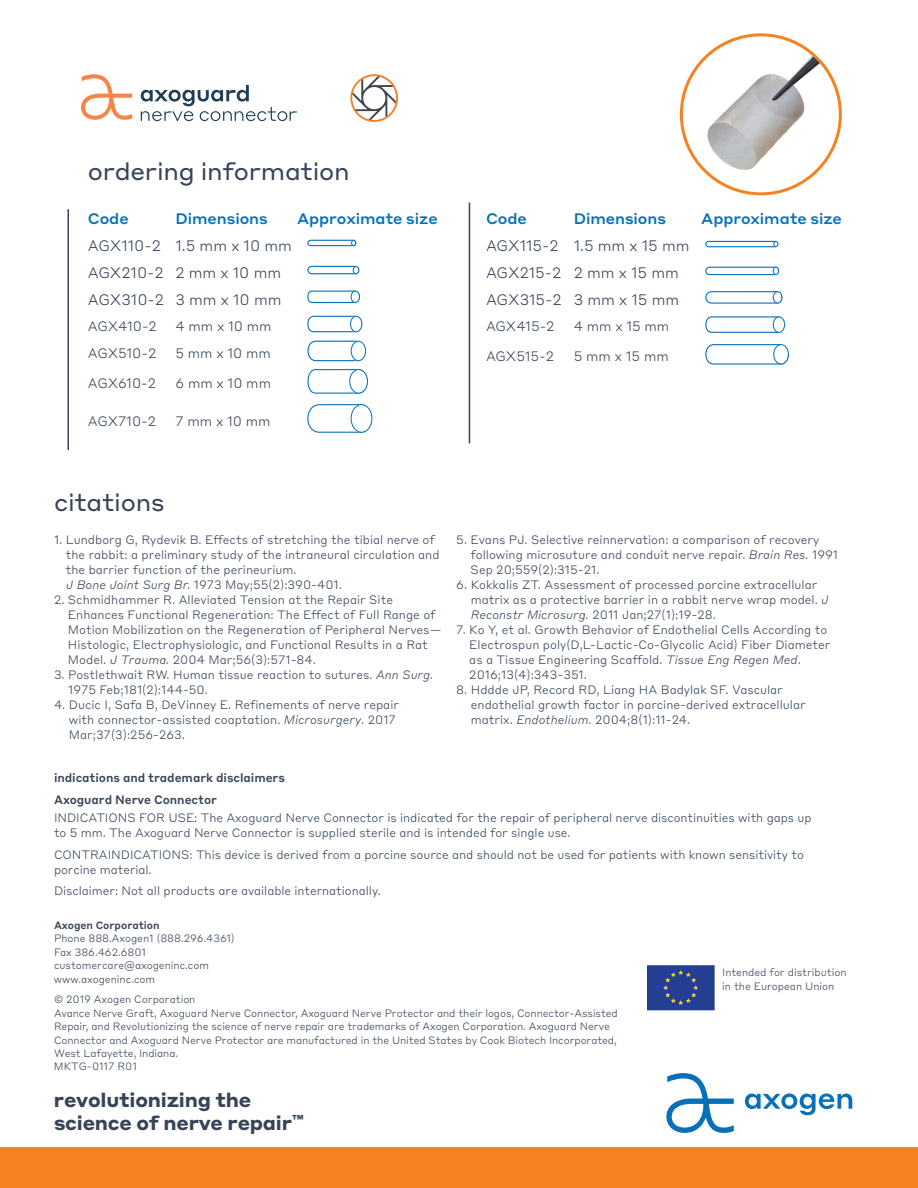
<style>
.page{position:relative;width:918px;height:1188px;background:#fff}
.page>*{position:absolute;margin:0;border:0;box-sizing:border-box;transform-origin:0 0}
.t1{font:24px "Styrene A";letter-spacing:-.01em;color:#384358}
.t2{font:700 19.5px/22.5px "Styrene A";letter-spacing:-.01em;color:#384358}
.front_text{font:300 15px "Styrene B";letter-spacing:-.005em;color:#384358}
.front_text-2{font:500 15px "Styrene A";letter-spacing:-.005em;color:#0870b9}
.front_text-3{font:300 13.5px "Styrene B";letter-spacing:-.005em;color:#384358}
.front_text-4{font:300 12px/15px "Styrene B";color:#384358}
.front_text-5{font:500 12px "Styrene B";letter-spacing:-.005em;color:#384358}
.t3{font:300 10.5px/13.5px "Styrene B";letter-spacing:-.01em;color:#384358}
.s1{font-style:italic}
.s2{font-weight:500}
</style>
<div class="page">
<svg style="left:81px;top:74px;width:51px;height:46px"></svg>
<svg style="left:141px;top:85px;width:156px;height:36px"></svg>
<hr style="left:68px;top:209px;width:1px;height:241px;background:#384358">
<svg style="left:307px;top:239px;width:50px;height:8px"></svg>
<svg style="left:307px;top:265px;width:52px;height:10px"></svg>
<div style="left:353px;top:266px;width:5px;height:8px;background:#fff;border-radius:50%"></div>
<div style="left:353px;top:266px;width:6px;height:8px;border:1px solid #0870b9;border-radius:50%"></div>
<svg style="left:307px;top:290px;width:53px;height:14px"></svg>
<div style="left:351px;top:291px;width:9px;height:12px;border:1px solid #0870b9;border-radius:50%"></div>
<svg style="left:307px;top:315px;width:55px;height:18px"></svg>
<div style="left:348px;top:316px;width:14px;height:16px;background:#fff;border-radius:50%"></div>
<div style="left:350px;top:316px;width:12px;height:16px;border:1px solid #0870b9;border-radius:50%"></div>
<svg style="left:307px;top:340px;width:59px;height:22px"></svg>
<div style="left:351px;top:341px;width:15px;height:20px;border:1px solid #0870b9;border-radius:50%"></div>
<svg style="left:307px;top:369px;width:61px;height:25px"></svg>
<div style="left:347px;top:370px;width:20px;height:23px;background:#fff;border-radius:50%"></div>
<div style="left:349px;top:369px;width:19px;height:25px;border:1px solid #0870b9;border-radius:50%"></div>
<svg style="left:307px;top:404px;width:65px;height:29px"></svg>
<div style="left:351px;top:404px;width:21px;height:29px;border:1px solid #0870b9;border-radius:50%"></div>
<svg style="left:705px;top:240px;width:74px;height:8px"></svg>
<svg style="left:705px;top:266px;width:74px;height:10px"></svg>
<svg style="left:772px;top:267px;width:7px;height:8px"></svg>
<div style="left:773px;top:267px;width:6px;height:8px;border:1px solid #0870b9;border-radius:50%"></div>
<svg style="left:705px;top:291px;width:78px;height:13px"></svg>
<div style="left:773px;top:291px;width:9px;height:13px;border:1px solid #0870b9;border-radius:50%"></div>
<svg style="left:705px;top:316px;width:79px;height:17px"></svg>
<div style="left:773px;top:316px;width:12px;height:17px;border:1px solid #0870b9;border-radius:50%"></div>
<svg style="left:705px;top:344px;width:84px;height:21px"></svg>
<div style="left:773px;top:344px;width:16px;height:21px;border:1px solid #0870b9;border-radius:50%"></div>
<hr style="left:469px;top:202px;width:1px;height:241px;background:#384358">
<svg style="left:745px;top:1094px;width:107px;height:21px"></svg>
<svg style="left:666px;top:1073px;width:68px;height:60px"></svg>
<div style="left:0;top:1148px;width:918px;height:40px;background:#f58220"></div>
<svg style="left:647px;top:965px;width:68px;height:45px"></svg>
<img style="left:681px;top:35px;width:159px;height:159px;border-radius:80px">
<div style="left:680px;top:33px;width:162px;height:162px;border:3px solid #f58220;border-radius:50%"></div>
<svg style="left:350px;top:74px;width:48px;height:48px"></svg>
<p class="t1" style="left:88px;top:151px;width:264px">ordering information</p>
<p class="front_text-2" style="left:88px;top:206px;width:42px">Code</p>
<p class="front_text-2" style="left:176px;top:206px;width:94px">Dimensions</p>
<p class="front_text-2" style="left:297px;top:206px;width:142px">Approximate size</p>
<p class="front_text" style="left:88px;top:233px;width:75px">AGX110-2</p>
<p class="front_text" style="left:176px;top:233px;width:118px">1.5 mm x 10 mm</p>
<p class="front_text" style="left:88px;top:260px;width:77px">AGX210-2</p>
<p class="front_text" style="left:176px;top:260px;width:107px">2 mm x 10 mm</p>
<p class="front_text" style="left:88px;top:287px;width:78px">AGX310-2</p>
<p class="front_text" style="left:176px;top:287px;width:108px">3 mm x 10 mm</p>
<p class="front_text-3" style="left:88px;top:315px;width:71px">AGX410-2</p>
<p class="front_text-3" style="left:176px;top:315px;width:98px">4 mm x 10 mm</p>
<p class="front_text-3" style="left:88px;top:342px;width:70px">AGX510-2</p>
<p class="front_text-3" style="left:176px;top:342px;width:97px">5 mm x 10 mm</p>
<p class="front_text-3" style="left:88px;top:372px;width:70px">AGX610-2</p>
<p class="front_text-3" style="left:176px;top:372px;width:97px">6 mm x 10 mm</p>
<p class="front_text-3" style="left:88px;top:409px;width:70px">AGX710-2</p>
<p class="front_text-3" style="left:176px;top:409px;width:97px">7 mm x 10 mm</p>
<p class="front_text-2" style="left:486px;top:206px;width:42px">Code</p>
<p class="front_text-2" style="left:574px;top:206px;width:94px">Dimensions</p>
<p class="front_text-2" style="left:701px;top:206px;width:142px">Approximate size</p>
<p class="front_text" style="left:486px;top:233px;width:74px">AGX115-2</p>
<p class="front_text" style="left:574px;top:233px;width:117px">1.5 mm x 15 mm</p>
<p class="front_text" style="left:486px;top:260px;width:77px">AGX215-2</p>
<p class="front_text" style="left:574px;top:260px;width:107px">2 mm x 15 mm</p>
<p class="front_text" style="left:486px;top:287px;width:77px">AGX315-2</p>
<p class="front_text" style="left:574px;top:287px;width:107px">3 mm x 15 mm</p>
<p class="front_text-3" style="left:486px;top:315px;width:70px">AGX415-2</p>
<p class="front_text-3" style="left:574px;top:315px;width:97px">4 mm x 15 mm</p>
<p class="front_text-3" style="left:486px;top:345px;width:70px">AGX515-2</p>
<p class="front_text-3" style="left:574px;top:345px;width:97px">5 mm x 15 mm</p>
<p class="t1" style="left:54px;top:482px;width:112px">citations</p>
<p class="front_text-4" style="left:66px;top:531px;width:375px;text-indent:-12px">1. Lundborg G, Rydevik B. Effects of stretching the tibial nerve of the rabbit: a preliminary study of the intraneural circulation and the barrier function of the perineurium.<br><span class="s1">J Bone Joint Surg Br.</span> 1973 May;55(2):390-401.</p>
<p class="front_text-4" style="left:68px;top:591px;width:375px;text-indent:-14px">2. Schmidhammer R. Alleviated Tension at the Repair Site Enhances Functional Regeneration: The Effect of Full Range of Motion Mobilization on the Regeneration of Peripheral Nerves— Histologic, Electrophysiologic, and Functional Results in a Rat Model. <span class="s1">J Trauma.</span> 2004 Mar;56(3):571-84.</p>
<p class="front_text-4" style="left:68px;top:666px;width:367px;text-indent:-14px">3. Postlethwait RW. Human tissue reaction to sutures. <span class="s1">Ann Surg.<br></span>1975 Feb;181(2):144-50.</p>
<p class="front_text-4" style="left:69px;top:696px;width:332px;text-indent:-15px">4. Ducic I, Safa B, DeVinney E. Refinements of nerve repair with connector-assisted coaptation. <span class="s1">Microsurgery</span>. 2017<br>Mar;37(3):256-263.</p>
<p class="front_text-4" style="left:471px;top:531px;width:369px;text-indent:-14px">5. Evans PJ. Selective reinnervation: a comparison of recovery following microsuture and conduit nerve repair. <span class="s1">Brain Res.</span> 1991<br>Sep 20;559(2):315-21.</p>
<p class="front_text-4" style="left:471px;top:576px;width:360px;text-indent:-14px">6. Kokkalis ZT. Assessment of processed porcine extracellular matrix as a protective barrier in a rabbit nerve wrap model. <span class="s1">J<br>Reconstr Microsurg.</span> 2011 Jan;27(1):19-28.</p>
<p class="front_text-4" style="left:469px;top:621px;width:363px;text-indent:-13px">7. Ko Y, et al. Growth Behavior of Endothelial Cells According to Electrospun poly(D,L-Lactic-Co-Glycolic Acid) Fiber Diameter as a Tissue Engineering Scaffold. <span class="s1">Tissue Eng Regen Med</span>.<br>2016;13(4):343-351.</p>
<p class="front_text-4" style="left:471px;top:681px;width:336px;text-indent:-15px">8. Hddde JP, Record RD, Liang HA Badylak SF. Vascular endothelial growth factor in porcine-derived extracellular matrix. <span class="s1">Endothelium</span>. 2004;8(1):11-24.</p>
<p class="front_text-5" style="left:54px;top:768px;width:233px">indications and trademark disclaimers</p>
<p class="front_text-5" style="left:54px;top:789px;width:165px">Axoguard Nerve Connector</p>
<p class="front_text-4" style="left:54px;top:809px;width:759px">INDICATIONS FOR USE: The Axoguard Nerve Connector is indicated for the repair of peripheral nerve discontinuities with gaps up to 5 mm. The Axoguard Nerve Connector is supplied sterile and is intended for single use.</p>
<p class="front_text-4" style="left:54px;top:846px;width:751px">CONTRAINDICATIONS: This device is derived from a porcine source and should not be used for patients with known sensitivity to porcine material.</p>
<p class="front_text-4" style="left:54px;top:883px;width:328px">Disclaimer: Not all products are available internationally.</p>
<p class="t3" style="left:54px;top:918px;width:182px"><span class="s2">Axogen Corporation<br></span>Phone 888.Axogen1 (888.296.4361)<br>Fax 386.462.6801 customercare@axogeninc.com www.axogeninc.com</p>
<p class="t3" style="left:54px;top:992px;width:565px">© 2019 Axogen Corporation<br>Avance Nerve Graft, Axoguard Nerve Connector, Axoguard Nerve Protector and their logos, Connector-Assisted Repair, and Revolutionizing the science of nerve repair are trademarks of Axogen Corporation. Axoguard Nerve Connector and Axoguard Nerve Protector are manufactured in the United States by Cook Biotech Incorporated, West Lafayette, Indiana.<br>MKTG-0117 R01</p>
<p class="t2" style="left:54px;top:1087px;width:251px">revolutionizing the science of nerve repair<sup>™</sup></p>
<p class="t3" style="left:722px;top:965px;width:126px">Intended for distribution in the European Union</p>
</div>
